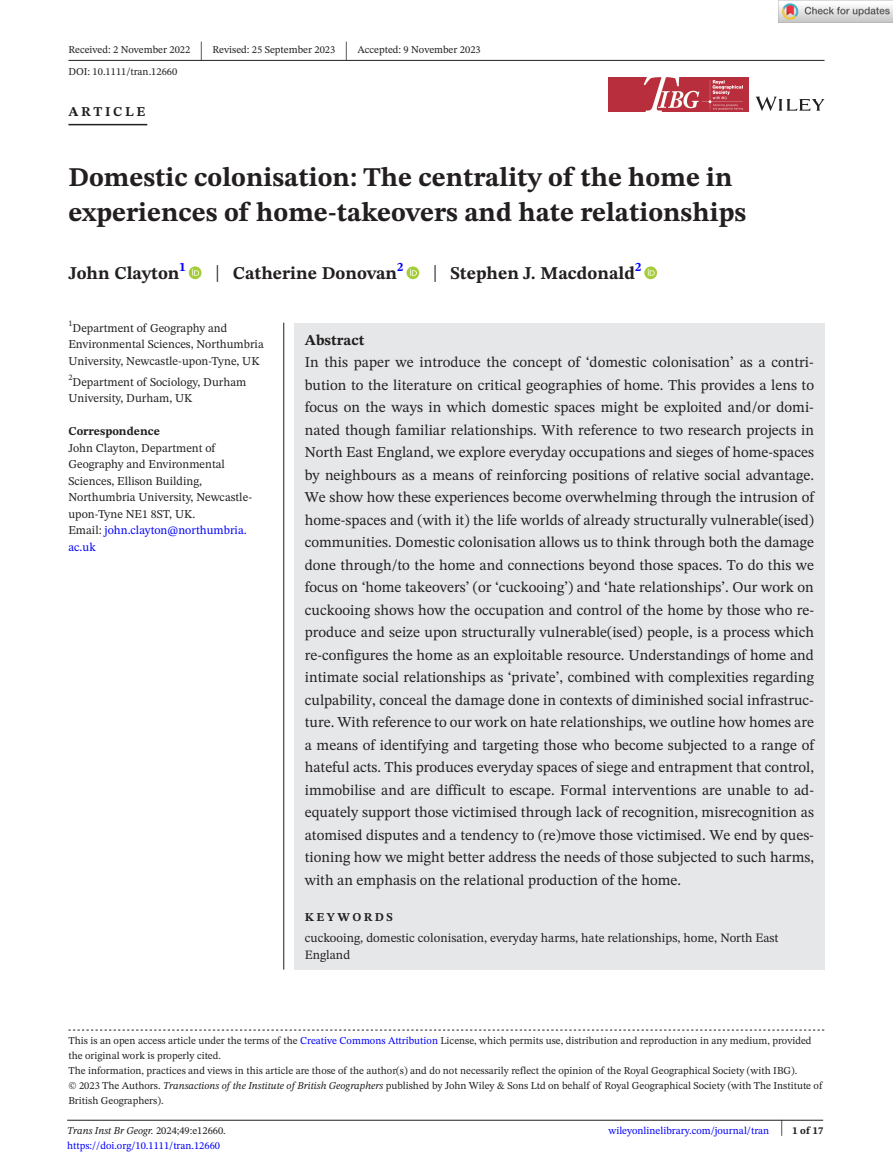
<style>
.page{position:relative;width:893px;height:1174px;background:#fff}
.page>*{position:absolute;margin:0;border:0;box-sizing:border-box;transform-origin:0 0}
.t1{font:700 27px/34.5px "STIX Two Text";color:#231f20}
.t2{font:25.65px "STIX Two Text";color:#231f20;scale:.49 1}
.t3{font:700 18px "STIX Two Text";color:#231f20}
.t4{font:15px/22.5px "STIX Two Text";color:#231f20;text-align:justify}
.t5{font:700 15px "STIX Two Text";color:#231f20}
.t6{font:700 13.5px "STIX Two Text";letter-spacing:.2em;color:#231f20}
.t7{font:12.75px/17.2px "STIX Two Text";color:#231f20}
.t8{font:12px/16.5px "STIX Two Text";color:#231f20}
.t9{font:700 12px "STIX Two Text";color:#231f20}
.t10{font:700 12px "STIX Two Text";letter-spacing:.2em;color:#231f20}
.t11{font:10.5px/15px "STIX Two Text";color:#231f20}
.t12{font:10.5px "STIX Two Text";color:#00f}
.t13{font:italic 10.5px "STIX Two Text";color:#231f20}
.t14{font:700 10.5px "STIX Two Text";color:#231f20}
.s1{font-weight:400;font-size:23.4px}
.s2{color:#00f}
.s3{font-style:italic}
.s4{font-style:normal}
.s5{font-weight:400;font-size:22.2px}
</style>
<div class="page">
<hr style="left:67px;top:1119px;width:756px;height:1px;background:#231f20">
<svg style="left:756px;top:97px;width:68px;height:14px"></svg>
<img style="left:608px;top:77px;width:140px;height:34px">
<img style="left:703px;top:80px;width:40px;height:30px">
<hr style="left:68px;top:60px;width:756px;height:1px;background:#231f20">
<hr style="left:68px;top:124px;width:79px;height:1px;background:#231f20">
<svg style="left:189px;top:266px;width:13px;height:13px"></svg>
<svg style="left:192px;top:269px;width:7px;height:7px"></svg>
<svg style="left:406px;top:266px;width:13px;height:13px"></svg>
<svg style="left:410px;top:269px;width:7px;height:7px"></svg>
<svg style="left:644px;top:266px;width:13px;height:13px"></svg>
<svg style="left:648px;top:269px;width:7px;height:7px"></svg>
<svg style="left:68px;top:1029px;width:756px;height:1px"></svg>
<div style="left:294px;top:323px;width:530px;height:646px;background:#e6e7e9"></div>
<hr style="left:283px;top:323px;width:1px;height:646px;background:#231f20">
<img style="left:779px;top:0;width:114px;height:23px">
<p class="t11" style="left:68px;top:42px;width:123px">Received: 2 November 2022</p>
<h2 class="t2" style="left:200px;top:32px;width:8px">|</h2>
<p class="t11" style="left:213px;top:42px;width:124px">Revised: 25 September 2023</p>
<h2 class="t2" style="left:345px;top:32px;width:8px">|</h2>
<p class="t11" style="left:357px;top:42px;width:125px">Accepted: 9 November 2023</p>
<p class="t11" style="left:68px;top:64px;width:110px">DOI: 10.1111/tran.12660</p>
<p class="t6" style="left:68px;top:101px;width:79px">ARTICLE</p>
<h1 class="t1" style="left:68px;top:161px;width:679px">Domestic colonisation: The centrality of the home in experiences of home-takeovers and hate relationships</h1>
<p class="t3" style="left:68px;top:260px;width:119px">John Clayton<sup>1</sup></p>
<p class="t3" style="left:215px;top:260px;width:190px"><span class="s1">|</span> Catherine Donovan<sup>2</sup></p>
<p class="t3" style="left:433px;top:260px;width:210px"><span class="s1">|</span> Stephen J. Macdonald<sup>2</sup></p>
<p class="t8" style="left:68px;top:319px;width:197px"><sup>1</sup>Department of Geography and<br>Environmental Sciences, Northumbria<br>University, Newcastle-upon-Tyne, UK</p>
<p class="t8" style="left:68px;top:373px;width:179px"><sup>2</sup>Department of Sociology, Durham<br>University, Durham, UK</p>
<p class="t9" style="left:68px;top:423px;width:93px">Correspondence</p>
<p class="t8" style="left:68px;top:439px;width:185px">John Clayton, Department of<br>Geography and Environmental<br>Sciences, Ellison Building,<br>Northumbria University, Newcastle&shy;upon-Tyne NE1 8ST, UK.<br>Email: <span class="s2">john.clayton@northumbria. ac.uk</span></p>
<p class="t5" style="left:305px;top:329px;width:61px">Abstract</p>
<p class="t4" style="left:305px;top:351px;width:511px">In this paper we introduce the concept of ‘domestic colonisation’ as a contri&shy;bution to the literature on critical geographies of home. This provides a lens to focus on the ways in which domestic spaces might be exploited and/or domi&shy;nated though familiar relationships. With reference to two research projects in North East England, we explore everyday occupations and sieges of home-spaces by neighbours as a means of reinforcing positions of relative social advantage.<br>We show how these experiences become overwhelming through the intrusion of home-spaces and (with it) the life worlds of already structurally vulnerable(ised) communities. Domestic colonisation allows us to think through both the damage done through/to the home and connections beyond those spaces. To do this we focus on ‘home takeovers’ (or ‘cuckooing’) and ‘hate relationships’. Our work on cuckooing shows how the occupation and control of the home by those who re&shy;produce and seize upon structurally vulnerable(ised) people, is a process which re-configures the home as an exploitable resource. Understandings of home and intimate social relationships as ‘private’, combined with complexities regarding culpability, conceal the damage done in contexts of diminished social infrastruc&shy;ture. With reference to our work on hate relationships, we outline how homes are a means of identifying and targeting those who become subjected to a range of hateful acts. This produces everyday spaces of siege and entrapment that control, immobilise and are difficult to escape. Formal interventions are unable to ad&shy;equately support those victimised through lack of recognition, misrecognition as atomised disputes and a tendency to (re)move those victimised. We end by ques&shy;tioning how we might better address the needs of those subjected to such harms, with an emphasis on the relational production of the home.</p>
<p class="t10" style="left:305px;top:908px;width:90px">KEYWORDS</p>
<p class="t7" style="left:305px;top:929px;width:475px">cuckooing, domestic colonisation, everyday harms, hate relationships, home, North East<br>England</p>
<p class="t11" style="left:68px;top:1033px;width:755px">This is an open access article under the terms of the <span class="s2">Creative Commons Attribution</span> License, which permits use, distribution and reproduction in any medium, provided the original work is properly cited.<br>The information, practices and views in this article are those of the author(s) and do not necessarily reflect the opinion of the Royal Geographical Society (with IBG).<br>© 2023 The Authors. <span class="s3">Transactions of the Institute of British Geographers</span> published by John Wiley &amp; Sons Ltd on behalf of Royal Geographical Society (with The Institute of British Geographers).</p>
<p class="t13" style="left:67px;top:1123px;width:160px">Trans Inst Br Geogr. <span class="s4">2024;49:e12660.</span></p>
<p class="t14" style="left:780px;top:1123px;width:45px"><span class="s5">|</span> 1 of 17</p>
<p class="t12" style="left:67px;top:1138px;width:154px">https://doi.org/10.1111/tran.12660</p>
<p class="t12" style="left:608px;top:1123px;width:162px">wileyonlinelibrary.com/journal/tran</p>
</div>
